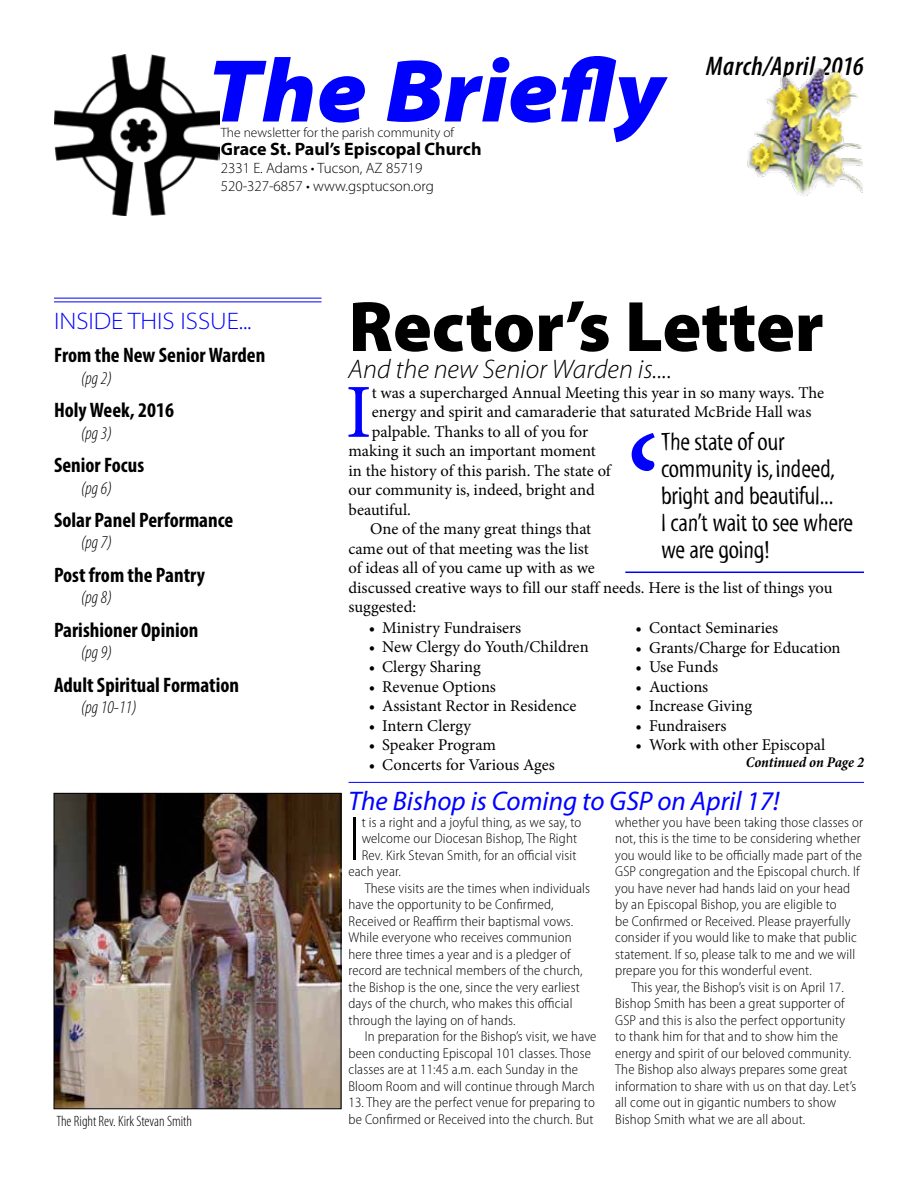
<style>
.page{position:relative;width:918px;height:1188px;background:#fff}
.page>*{position:absolute;margin:0;border:0;box-sizing:border-box;transform-origin:0 0}
.t1{font:500 157.8px "Minion Pro";color:#00f}
.t2{font:italic 900 semi-expanded 90px "Myriad Pro";color:#00f}
.t3{font:76.5px "Minion Pro";color:#00f}
.t4{font:900 72px "Myriad Pro";color:#000}
.t5{font:300 semi-condensed 63.15px "Myriad Pro";color:#000}
.t6{font:italic 27px "Myriad Pro";color:#00f}
.t7{font:italic 300 27px "Myriad Pro";color:#000}
.t8{font:italic 600 condensed 27px "Myriad Pro";letter-spacing:.02em;color:#000}
.t9{font:25.5px/27px "Myriad Std Tilt";letter-spacing:-.01em;color:#000}
.t10{font:300 semi-expanded 24px "Myriad Pro";color:#00f}
.t11{font:700 condensed 21px "Myriad Pro";color:#000}
.t12{font:italic 300 condensed 18px "Myriad Pro";letter-spacing:.005em;color:#000}
.t13{font:700 18px "Myriad Pro";color:#000}
.t14{font:16.5px "Minion Pro";color:#000}
.t15{font:300 15px/18px "Myriad Pro";color:#000}
.t16{font:300 condensed 15px "Myriad Pro";color:#000}
.t17{font:italic 700 condensed 15px "Minion Pro";letter-spacing:-.005em;color:#000}
.t18{font:300 semi-condensed 14.25px/16.5px "Myriad Pro";letter-spacing:.01em;color:#000}
.t19{font:300 13.5px "Myriad Pro";color:#000}
</style>
<div class="page">
<img style="left:54px;top:54px;width:165px;height:162px">
<hr style="left:625px;top:572px;width:239px;height:1px;background:#00f">
<hr style="left:54px;top:298px;width:268px;height:1px;background:#00f">
<hr style="left:54px;top:301px;width:268px;height:1px;background:#00f">
<hr style="left:349px;top:782px;width:515px;height:1px;background:#00f">
<img style="left:747px;top:68px;width:116px;height:128px">
<img style="left:56px;top:795px;width:283px;height:312px">
<div style="left:54px;top:793px;width:287px;height:316px;border:1px solid #000"></div>
<h2 class="t2" style="left:207px;top:40px;width:460px">The Briefly</h2>
<p class="t19" style="left:221px;top:125px;width:235px">The newsletter for the parish community of</p>
<p class="t13" style="left:221px;top:138px;width:262px">Grace St. Paul’s Episcopal Church</p>
<p class="t15" style="left:221px;top:160px;width:215px">2331 E. Adams • Tucson, AZ 85719<br>520-327-6857 • www.gsptucson.org</p>
<h3 class="t8" style="left:706px;top:52px;width:159px">March/April 2016</h3>
<h3 class="t10" style="left:54px;top:307px;width:199px">INSIDE THIS ISSUE...</h3>
<h3 class="t11" style="left:54px;top:342px;width:213px">From the New Senior Warden</h3>
<p class="t12" style="left:81px;top:368px;width:32px">(pg 2)</p>
<h3 class="t11" style="left:54px;top:397px;width:121px">Holy Week, 2016</h3>
<p class="t12" style="left:81px;top:423px;width:32px">(pg 3)</p>
<h3 class="t11" style="left:54px;top:452px;width:92px">Senior Focus</h3>
<p class="t12" style="left:81px;top:478px;width:32px">(pg 6)</p>
<h3 class="t11" style="left:54px;top:507px;width:181px">Solar Panel Performance</h3>
<p class="t12" style="left:81px;top:533px;width:32px">(pg 7)</p>
<h3 class="t11" style="left:54px;top:562px;width:153px">Post from the Pantry</h3>
<p class="t12" style="left:81px;top:588px;width:32px">(pg 8)</p>
<h3 class="t11" style="left:54px;top:616px;width:146px">Parishioner Opinion</h3>
<p class="t12" style="left:81px;top:643px;width:32px">(pg 9)</p>
<h3 class="t11" style="left:54px;top:671px;width:187px">Adult Spiritual Formation</h3>
<p class="t12" style="left:81px;top:698px;width:57px">(pg 10-11)</p>
<h3 class="t4" style="left:349px;top:286px;width:477px">Rector’s Letter</h3>
<h3 class="t7" style="left:349px;top:355px;width:325px">And the new Senior Warden is....</h3>
<h3 class="t3" style="left:346px;top:361px;width:28px">I</h3>
<p class="t14" style="left:372px;top:381px;width:454px">t was a supercharged Annual Meeting this year in so many ways. The</p>
<p class="t14" style="left:372px;top:401px;width:441px">energy and spirit and camaraderie that saturated McBride Hall was</p>
<p class="t14" style="left:372px;top:421px;width:218px">palpable. Thanks to all of you for</p>
<p class="t14" style="left:349px;top:440px;width:249px">making it such an important moment</p>
<p class="t14" style="left:349px;top:460px;width:264px">in the history of this parish. The state of</p>
<p class="t14" style="left:349px;top:479px;width:248px">our community is, indeed, bright and</p>
<p class="t14" style="left:349px;top:499px;width:64px">beautiful.</p>
<p class="t14" style="left:370px;top:518px;width:223px">One of the many great things that</p>
<p class="t14" style="left:349px;top:538px;width:242px">came out of that meeting was the list</p>
<p class="t14" style="left:349px;top:557px;width:248px">of ideas all of you came up with as we</p>
<p class="t14" style="left:349px;top:577px;width:486px">discussed creative ways to fill our staff needs. Here is the list of things you</p>
<p class="t14" style="left:349px;top:596px;width:69px">suggested:</p>
<h1 class="t1" style="left:625px;top:389px;width:37px">‘</h1>
<h3 class="t9" style="left:661px;top:429px;width:194px">The state of our community is, indeed, bright and beautiful...<br>I can’t wait to see where we are going!</h3>
<p class="t14" style="left:369px;top:617px;width:154px">• Ministry Fundraisers</p>
<p class="t14" style="left:369px;top:636px;width:221px">• New Clergy do Youth/Children</p>
<p class="t14" style="left:369px;top:656px;width:114px">• Clergy Sharing</p>
<p class="t14" style="left:369px;top:675px;width:129px">• Revenue Options</p>
<p class="t14" style="left:369px;top:695px;width:209px">• Assistant Rector in Residence</p>
<p class="t14" style="left:369px;top:714px;width:104px">• Intern Clergy</p>
<p class="t14" style="left:369px;top:734px;width:129px">• Speaker Program</p>
<p class="t14" style="left:369px;top:753px;width:188px">• Concerts for Various Ages</p>
<p class="t14" style="left:636px;top:617px;width:144px">• Contact Seminaries</p>
<p class="t14" style="left:636px;top:636px;width:207px">• Grants/Charge for Education</p>
<p class="t14" style="left:636px;top:656px;width:84px">• Use Funds</p>
<p class="t14" style="left:636px;top:675px;width:74px">• Auctions</p>
<p class="t14" style="left:636px;top:695px;width:118px">• Increase Giving</p>
<p class="t14" style="left:636px;top:714px;width:93px">• Fundraisers</p>
<p class="t14" style="left:636px;top:734px;width:191px">• Work with other Episcopal</p>
<p class="t17" style="left:746px;top:751px;width:120px">Continued on Page 2</p>
<h3 class="t6" style="left:349px;top:785px;width:432px">The Bishop is Coming to GSP on April 17!</h3>
<h3 class="t5" style="left:349px;top:805px;width:14px">I</h3>
<p class="t18" style="left:362px;top:814px;width:221px">t is a right and a joyful thing, as we say, to</p>
<p class="t18" style="left:615px;top:814px;width:249px">whether you have been taking those classes or not, this is the time to be considering whether you would like to be officially made part of the GSP congregation and the Episcopal church. If you have never had hands laid on your head by an Episcopal Bishop, you are eligible to<br>be Confirmed or Received. Please prayerfully consider if you would like to make that public statement. If so, please talk to me and we will prepare you for this wonderful event.</p>
<p class="t18" style="left:615px;top:979px;width:243px;text-indent:16px">This year, the Bishop’s visit is on April 17.<br>Bishop Smith has been a great supporter of GSP and this is also the perfect opportunity to thank him for that and to show him the energy and spirit of our beloved community.<br>The Bishop also always prepares some great information to share with us on that day. Let’s all come out in gigantic numbers to show</p>
<p class="t18" style="left:362px;top:831px;width:217px">welcome our Diocesan Bishop, The Right</p>
<p class="t18" style="left:362px;top:847px;width:216px">Rev. Kirk Stevan Smith, for an official visit</p>
<p class="t18" style="left:349px;top:864px;width:54px">each year.</p>
<p class="t18" style="left:365px;top:880px;width:227px">These visits are the times when individuals</p>
<p class="t18" style="left:349px;top:897px;width:207px">have the opportunity to be Confirmed,</p>
<p class="t18" style="left:349px;top:913px;width:226px">Received or Reaffirm their baptismal vows.</p>
<p class="t18" style="left:349px;top:930px;width:225px">While everyone who receives communion</p>
<p class="t18" style="left:349px;top:946px;width:223px">here three times a year and is a pledger of</p>
<p class="t18" style="left:349px;top:963px;width:236px">record are technical members of the church,</p>
<p class="t18" style="left:349px;top:979px;width:233px">the Bishop is the one, since the very earliest</p>
<p class="t18" style="left:349px;top:996px;width:226px">days of the church, who makes this official</p>
<p class="t18" style="left:349px;top:1012px;width:169px">through the laying on of hands.</p>
<p class="t18" style="left:365px;top:1029px;width:233px">In preparation for the Bishop’s visit, we have</p>
<p class="t18" style="left:349px;top:1045px;width:244px">been conducting Episcopal 101 classes. Those</p>
<p class="t18" style="left:349px;top:1062px;width:231px">classes are at 11:45 a.m. each Sunday in the</p>
<p class="t18" style="left:349px;top:1078px;width:248px">Bloom Room and will continue through March</p>
<p class="t18" style="left:349px;top:1095px;width:248px">13. They are the perfect venue for preparing to be Confirmed or Received into the church. But</p>
<p class="t16" style="left:56px;top:1113px;width:137px">The Right Rev. Kirk Stevan Smith</p>
<p class="t18" style="left:615px;top:1111px;width:191px">Bishop Smith what we are all about.</p>
</div>
